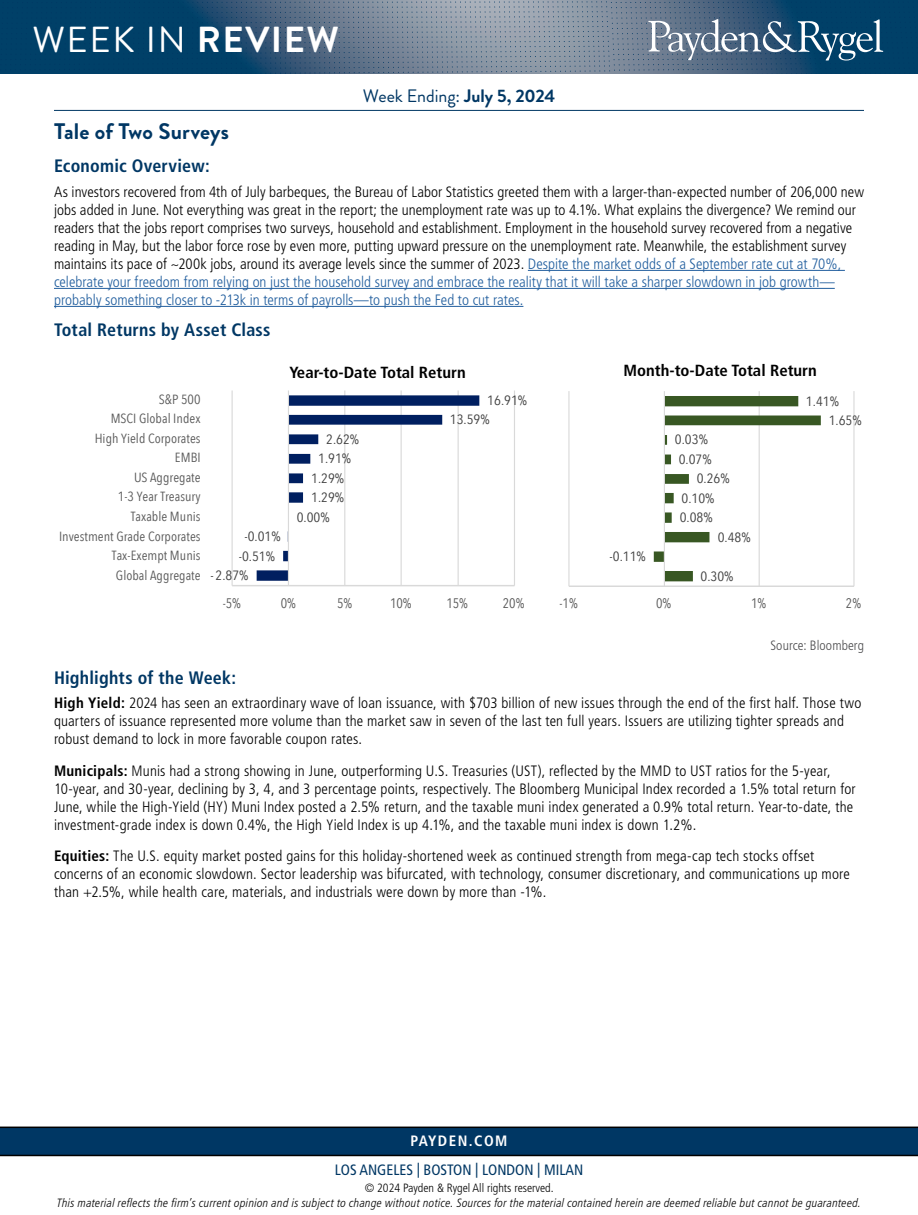
<style>
.page{position:relative;width:918px;height:1215px;background:#fff}
.page>*{position:absolute;margin:0;border:0;box-sizing:border-box;transform-origin:0 0}
.t1{font:36.15px "Brandon Grotesque";letter-spacing:.045em;color:#fff}
.t2{font:700 22.5px "Brandon Grotesque";color:#003764}
.t3{font:700 condensed 18px "Frutiger LT Pro";letter-spacing:.01em;color:#003764}
.t4{font:18px "Brandon Grotesque";letter-spacing:-.005em;color:#003764}
.t5{font:700 condensed 16.05px "Frutiger LT Pro";color:#000;scale:1.04 1}
.t6{font:300 condensed 15px/18px "Frutiger LT Pro";letter-spacing:.01em;color:#000}
.t7{font:condensed 15px "Frutiger LT Pro";color:#003764}
.t8{font:700 condensed 15px "Frutiger LT Pro";letter-spacing:.1em;color:#fff}
.t9{font:13.8px "Avenir Next Condensed";color:#595959}
.t10{font:300 condensed 13.5px "Frutiger LT Pro";letter-spacing:.005em;color:#4d4d4f}
.t11{font:13.35px "Avenir Next Condensed";color:#404040;scale:1.09 1}
.t12{font:13.2px "Avenir Next Condensed";color:#595959;scale:1.04 1}
.t13{font:italic 300 condensed 12px "Frutiger LT Pro";letter-spacing:.02em;color:#000}
.t14{font:300 condensed 12px "Frutiger LT Pro";color:#000}
.s1{font-weight:700}
.s2{color:#215e9e}
</style>
<div class="page">
<svg style="left:0;top:0;width:918px;height:74px;background:#456884"></svg>
<hr style="left:54px;top:110px;width:810px;height:1px;background:#003764">
<hr style="left:528px;top:270px;width:317px;height:1px;background:#215e9e">
<hr style="left:54px;top:288px;width:781px;height:1px;background:#215e9e">
<hr style="left:54px;top:306px;width:469px;height:1px;background:#215e9e">
<hr style="left:232px;top:391px;width:1px;height:195px;background:#d9d9d9">
<hr style="left:344px;top:391px;width:1px;height:195px;background:#d9d9d9">
<hr style="left:401px;top:391px;width:1px;height:195px;background:#d9d9d9">
<hr style="left:458px;top:391px;width:1px;height:195px;background:#d9d9d9">
<hr style="left:514px;top:391px;width:1px;height:195px;background:#d9d9d9">
<svg style="left:257px;top:395px;width:222px;height:186px"></svg>
<hr style="left:232px;top:585px;width:282px;height:1px;background:#d9d9d9">
<hr style="left:288px;top:391px;width:1px;height:195px;background:#d9d9d9">
<hr style="left:568px;top:391px;width:2px;height:195px;background:#d9d9d9">
<hr style="left:759px;top:391px;width:1px;height:195px;background:#d9d9d9">
<hr style="left:853px;top:391px;width:2px;height:195px;background:#d9d9d9">
<svg style="left:654px;top:396px;width:167px;height:185px"></svg>
<hr style="left:569px;top:586px;width:285px;height:1px;background:#d9d9d9">
<hr style="left:664px;top:391px;width:1px;height:195px;background:#d9d9d9">
<svg style="left:0;top:1127px;width:918px;height:29px;background:#00325b"></svg>
<h1 class="t1" style="left:32px;top:15px;width:308px">WEEK IN <span class="s1">REVIEW</span></h1>
<p class="t4" style="left:363px;top:84px;width:194px">Week Ending: <span class="s1">July 5, 2024</span></p>
<h2 class="t2" style="left:54px;top:116px;width:176px">Tale of Two Surveys</h2>
<p class="t3" style="left:54px;top:155px;width:157px">Economic Overview:</p>
<p class="t6" style="left:54px;top:183px;width:812px">As investors recovered from 4th of July barbeques, the Bureau of Labor Statistics greeted them with a larger-than-expected number of 206,000 new jobs added in June. Not everything was great in the report; the unemployment rate was up to 4.1%. What explains the divergence? We remind our readers that the jobs report comprises two surveys, household and establishment. Employment in the household survey recovered from a negative reading in May, but the labor force rose by even more, putting upward pressure on the unemployment rate. Meanwhile, the establishment survey maintains its pace of ~200k jobs, around its average levels since the summer of 2023. <span class="s2">Despite the market odds of a September rate cut at 70%, celebrate your freedom from relying on just the household survey and embrace the reality that it will take a sharper slowdown in job growth— probably something closer to -213k in terms of payrolls—to push the Fed to cut rates.</span></p>
<p class="t3" style="left:54px;top:319px;width:218px">Total Returns by Asset Class</p>
<p class="t5" style="left:289px;top:363px;width:171px">Year-to-Date Total Return</p>
<p class="t5" style="left:624px;top:361px;width:187px">Month-to-Date Total Return</p>
<p class="t12" style="left:159px;top:388px;width:42px">S&amp;P 500</p>
<p class="t11" style="left:487px;top:389px;width:38px">16.91%</p>
<p class="t11" style="left:806px;top:390px;width:32px">1.41%</p>
<p class="t12" style="left:111px;top:408px;width:88px">MSCI Global Index</p>
<p class="t11" style="left:450px;top:408px;width:38px">13.59%</p>
<p class="t11" style="left:829px;top:409px;width:32px">1.65%</p>
<p class="t12" style="left:95px;top:427px;width:103px">High Yield Corporates</p>
<p class="t11" style="left:326px;top:427px;width:32px">2.62%</p>
<p class="t11" style="left:675px;top:428px;width:32px">0.03%</p>
<p class="t12" style="left:175px;top:447px;width:26px">EMBI</p>
<p class="t11" style="left:318px;top:447px;width:32px">1.91%</p>
<p class="t11" style="left:679px;top:448px;width:32px">0.07%</p>
<p class="t12" style="left:134px;top:466px;width:66px">US Aggregate</p>
<p class="t11" style="left:311px;top:466px;width:32px">1.29%</p>
<p class="t11" style="left:697px;top:467px;width:32px">0.26%</p>
<p class="t12" style="left:118px;top:486px;width:81px">1-3 Year Treasury</p>
<p class="t11" style="left:311px;top:486px;width:32px">1.29%</p>
<p class="t11" style="left:682px;top:487px;width:32px">0.10%</p>
<p class="t12" style="left:131px;top:505px;width:69px">Taxable Munis</p>
<p class="t11" style="left:297px;top:506px;width:32px">0.00%</p>
<p class="t11" style="left:680px;top:506px;width:32px">0.08%</p>
<p class="t12" style="left:59px;top:525px;width:138px">Investment Grade Corporates</p>
<p class="t11" style="left:244px;top:525px;width:35px">-0.01%</p>
<p class="t11" style="left:718px;top:526px;width:32px">0.48%</p>
<p class="t12" style="left:112px;top:544px;width:87px">Tax-Exempt Munis</p>
<p class="t11" style="left:239px;top:545px;width:35px">-0.51%</p>
<p class="t11" style="left:610px;top:545px;width:35px">-0.11%</p>
<p class="t12" style="left:116px;top:564px;width:83px">Global Aggregate</p>
<p class="t11" style="left:211px;top:564px;width:36px">-2.87%</p>
<p class="t11" style="left:701px;top:565px;width:32px">0.30%</p>
<p class="t9" style="left:223px;top:591px;width:20px">-5%</p>
<p class="t9" style="left:281px;top:591px;width:17px">0%</p>
<p class="t9" style="left:337px;top:591px;width:17px">5%</p>
<p class="t9" style="left:390px;top:591px;width:23px">10%</p>
<p class="t9" style="left:446px;top:591px;width:23px">15%</p>
<p class="t9" style="left:503px;top:591px;width:23px">20%</p>
<p class="t9" style="left:560px;top:592px;width:20px">-1%</p>
<p class="t9" style="left:656px;top:592px;width:17px">0%</p>
<p class="t9" style="left:751px;top:592px;width:17px">1%</p>
<p class="t9" style="left:846px;top:592px;width:17px">2%</p>
<p class="t10" style="left:770px;top:638px;width:95px">Source: Bloomberg</p>
<p class="t3" style="left:54px;top:667px;width:184px">Highlights of the Week:</p>
<p class="t6" style="left:54px;top:694px;width:809px"><span class="s1">High Yield:</span> 2024 has seen an extraordinary wave of loan issuance, with $703 billion of new issues through the end of the first half. Those two quarters of issuance represented more volume than the market saw in seven of the last ten full years. Issuers are utilizing tighter spreads and robust demand to lock in more favorable coupon rates.</p>
<p class="t6" style="left:54px;top:762px;width:803px"><span class="s1">Municipals:</span> Munis had a strong showing in June, outperforming U.S. Treasuries (UST), reflected by the MMD to UST ratios for the 5-year, 10-year, and 30-year, declining by 3, 4, and 3 percentage points, respectively. The Bloomberg Municipal Index recorded a 1.5% total return for June, while the High-Yield (HY) Muni Index posted a 2.5% return, and the taxable muni index generated a 0.9% total return. Year-to-date, the investment-grade index is down 0.4%, the High Yield Index is up 4.1%, and the taxable muni index is down 1.2%.</p>
<p class="t6" style="left:54px;top:847px;width:797px"><span class="s1">Equities:</span> The U.S. equity market posted gains for this holiday-shortened week as continued strength from mega-cap tech stocks offset concerns of an economic slowdown. Sector leadership was bifurcated, with technology, consumer discretionary, and communications up more than +2.5%, while health care, materials, and industrials were down by more than -1%.</p>
<p class="t8" style="left:411px;top:1132px;width:98px">PAYDEN.COM</p>
<p class="t7" style="left:335px;top:1161px;width:250px">LOS ANGELES | BOSTON | LONDON | MILAN</p>
<p class="t14" style="left:365px;top:1181px;width:191px">© 2024 Payden &amp; Rygel All rights reserved.</p>
<p class="t13" style="left:57px;top:1196px;width:806px">This material reflects the firm’s current opinion and is subject to change without notice. Sources for the material contained herein are deemed reliable but cannot be guaranteed.</p>
</div>
